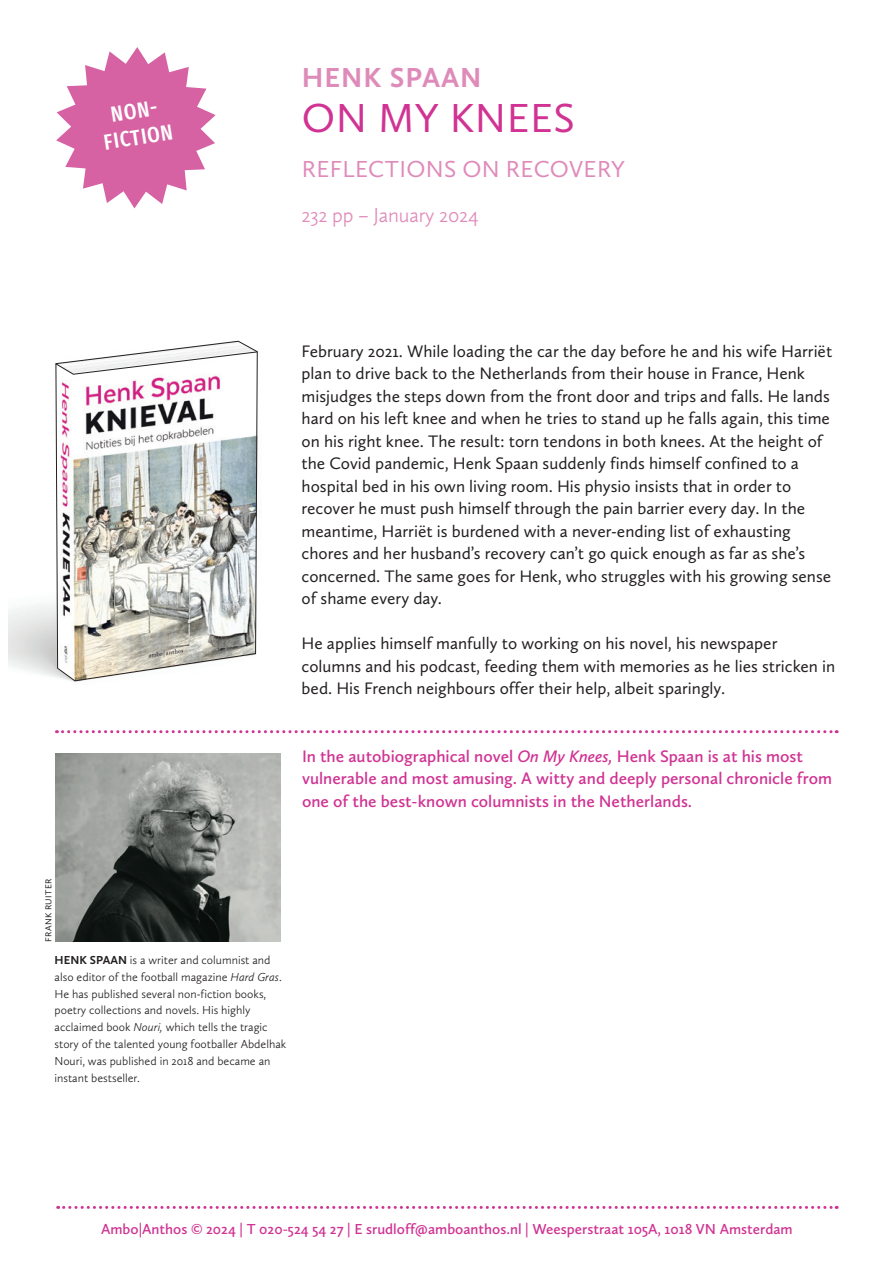
<style>
.page{position:relative;width:893px;height:1263px;background:#fff}
.page>*{position:absolute;margin:0;border:0;box-sizing:border-box;transform-origin:0 0}
.t1{font:42px "Calluna Sans";letter-spacing:.015em;color:#d03393}
.t2{font:700 28.5px "Calluna Sans";letter-spacing:.035em;color:#df8bba}
.t3{font:24px "Calluna Sans";letter-spacing:.015em;color:#df8bba}
.t4{font:500 21.9px/26.2px "Fira Sans Compressed";color:#fff;text-align:center}
.t5{font:300 21px "Calluna Sans";letter-spacing:-.01em;color:#df8bba}
.t6{font:17.25px/22.5px "Calluna Sans";color:#231f20}
.t7{font:600 17.25px/22.5px "Calluna Sans";color:#d03393}
.t8{font:600 15px "Calluna Sans";color:#d03393}
.t9{font:300 12px/16.8px "Calluna Sans";color:#231f20}
.t10{font:9px "Calluna Sans";letter-spacing:.035em;color:#231f20}
.s1{font-style:italic}
.s2{font-weight:700}
</style>
<div class="page">
<img style="left:9px;top:351px;width:249px;height:331px">
<svg style="left:58px;top:1206px;width:779px;height:3px"></svg>
<svg style="left:56px;top:47px;width:160px;height:161px"></svg>
<svg style="left:56px;top:730px;width:781px;height:3px"></svg>
<img style="left:55px;top:753px;width:225px;height:189px">
<svg style="left:56px;top:341px;width:201px;height:340px"></svg>
<svg style="left:56px;top:352px;width:201px;height:22px"></svg>
<p class="t4" style="left:98px;top:102px;width:71px;rotate:-9deg">NON-<br>FICTION</p>
<h2 class="t2" style="left:302px;top:59px;width:181px">HENK SPAAN</h2>
<h1 class="t1" style="left:302px;top:92px;width:274px">ON MY KNEES</h1>
<h3 class="t3" style="left:302px;top:154px;width:325px">REFLECTIONS ON RECOVERY</h3>
<p class="t5" style="left:302px;top:202px;width:179px">232 pp – January 2024</p>
<p class="t6" style="left:302px;top:339px;width:532px">February 2021. While loading the car the day before he and his wife Harriët plan to drive back to the Netherlands from their house in France, Henk misjudges the steps down from the front door and trips and falls. He lands hard on his left knee and when he tries to stand up he falls again, this time on his right knee. The result: torn tendons in both knees. At the height of the Covid pandemic, Henk Spaan suddenly finds himself confined to a hospital bed in his own living room. His physio insists that in order to recover he must push himself through the pain barrier every day. In the meantime, Harriët is burdened with a never-ending list of exhausting chores and her husband’s recovery can’t go quick enough as far as she’s concerned. The same goes for Henk, who struggles with his growing sense of shame every day.</p>
<p class="t6" style="left:302px;top:632px;width:535px">He applies himself manfully to working on his novel, his newspaper columns and his podcast, feeding them with memories as he lies stricken in bed. His French neighbours offer their help, albeit sparingly.</p>
<p class="t7" style="left:302px;top:744px;width:532px">In the autobiographical novel <span class="s1">On My Knees,</span> Henk Spaan is at his most vulnerable and most amusing. A witty and deeply personal chronicle from one of the best-known columnists in the Netherlands.</p>
<p class="t10" style="left:43px;top:941px;width:64px;rotate:-90deg">FRANK RUITER</p>
<p class="t9" style="left:55px;top:951px;width:233px"><span class="s2">HENK SPAAN</span> is a writer and columnist and also editor of the football magazine <span class="s1">Hard Gras</span>.<br>He has published several non-fiction books, poetry collections and novels. His highly acclaimed book <span class="s1">Nouri,</span> which tells the tragic story of the talented young footballer Abdelhak Nouri, was published in 2018 and became an instant bestseller.</p>
<p class="t8" style="left:101px;top:1220px;width:693px">Ambo|Anthos © 2024 | T 020-524 54 27 | E srudloff@amboanthos.nl | Weesperstraat 105A, 1018 VN Amsterdam</p>
</div>
